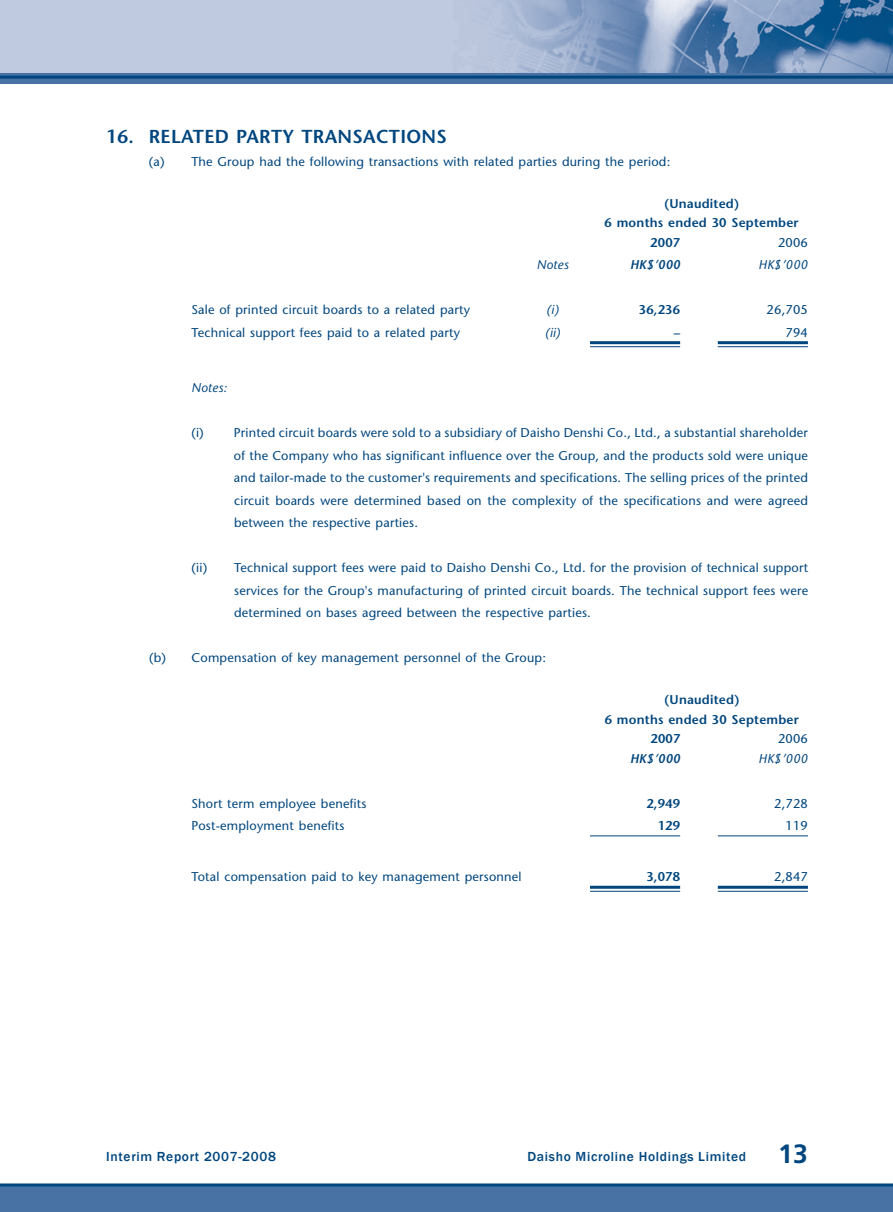
<style>
.page{position:relative;width:893px;height:1212px;background:#fff}
.page>*{position:absolute;margin:0;border:0;box-sizing:border-box;transform-origin:0 0}
.t1{font:600 18.75px "Stone Sans Std";letter-spacing:.015em;color:#00467e}
.t2{font:500 13.5px "Franklin Gothic";letter-spacing:.05em;color:#00467e}
.t3{font:500 12.75px/22.5px "Stone Sans Std";letter-spacing:.015em;color:#00467e;text-align:justify}
.t4{font:600 12.75px "Stone Sans Std";letter-spacing:.015em;color:#00467e}
.t5{font:italic 500 12.75px "Stone Sans Std";letter-spacing:.015em;color:#00467e}
.t6{font:italic 600 12.75px "Stone Sans Std";letter-spacing:.015em;color:#00467e}
.s1{font-family:"Frutiger LT Std";font-weight:700;font-size:26.4px}
</style>
<div class="page">
<div style="left:0;top:1186px;width:893px;height:26px;background:#4872a3"></div>
<svg style="left:0;top:0;width:893px;height:84px;background:#95abca"></svg>
<hr style="left:0;top:76px;width:893px;height:3px;background:#00467e">
<hr style="left:0;top:1183px;width:893px;height:3px;background:#00467e">
<hr style="left:590px;top:341px;width:90px;height:3px;background:#00467e">
<hr style="left:590px;top:346px;width:90px;height:1px;background:#00467e">
<hr style="left:718px;top:341px;width:90px;height:3px;background:#00467e">
<hr style="left:718px;top:346px;width:90px;height:1px;background:#00467e">
<hr style="left:590px;top:835px;width:90px;height:1px;background:#00467e">
<hr style="left:718px;top:835px;width:90px;height:1px;background:#00467e">
<hr style="left:590px;top:886px;width:90px;height:3px;background:#00467e">
<hr style="left:590px;top:891px;width:90px;height:1px;background:#00467e">
<hr style="left:718px;top:886px;width:90px;height:3px;background:#00467e">
<hr style="left:718px;top:891px;width:90px;height:1px;background:#00467e">
<h1 class="t1" style="left:106px;top:125px;width:342px">16. RELATED PARTY TRANSACTIONS</h1>
<p class="t3" style="left:149px;top:150px;width:523px">(a) The Group had the following transactions with related parties during the period:</p>
<p class="t4" style="left:664px;top:196px;width:77px">(Unaudited)</p>
<p class="t4" style="left:605px;top:215px;width:196px">6 months ended 30 September</p>
<p class="t4" style="left:650px;top:235px;width:31px">2007</p>
<p class="t3" style="left:778px;top:231px;width:31px">2006</p>
<p class="t5" style="left:537px;top:257px;width:34px">Notes</p>
<p class="t6" style="left:630px;top:257px;width:52px">HK$’000</p>
<p class="t5" style="left:758px;top:257px;width:51px">HK$’000</p>
<p class="t3" style="left:191px;top:298px;width:280px">Sale of printed circuit boards to a related party</p>
<p class="t5" style="left:547px;top:302px;width:14px">(i)</p>
<p class="t4" style="left:639px;top:302px;width:43px">36,236</p>
<p class="t3" style="left:767px;top:298px;width:43px">26,705</p>
<p class="t3" style="left:191px;top:321px;width:270px">Technical support fees paid to a related party</p>
<p class="t5" style="left:545px;top:325px;width:17px">(ii)</p>
<p class="t4" style="left:674px;top:325px;width:8px">–</p>
<p class="t3" style="left:785px;top:321px;width:24px">794</p>
<p class="t5" style="left:191px;top:380px;width:37px">Notes:</p>
<p class="t3" style="left:234px;top:421px;width:576px;text-indent:-43px">(i) Printed circuit boards were sold to a subsidiary of Daisho Denshi Co., Ltd., a substantial shareholder of the Company who has significant influence over the Group, and the products sold were unique and tailor-made to the customer's requirements and specifications. The selling prices of the printed circuit boards were determined based on the complexity of the specifications and were agreed between the respective parties.</p>
<p class="t3" style="left:192px;top:556px;width:17px">(ii)</p>
<p class="t3" style="left:234px;top:556px;width:576px">Technical support fees were paid to Daisho Denshi Co., Ltd. for the provision of technical support services for the Group's manufacturing of printed circuit boards. The technical support fees were determined on bases agreed between the respective parties.</p>
<p class="t3" style="left:149px;top:646px;width:399px">(b) Compensation of key management personnel of the Group:</p>
<p class="t4" style="left:664px;top:692px;width:77px">(Unaudited)</p>
<p class="t4" style="left:605px;top:712px;width:196px">6 months ended 30 September</p>
<p class="t4" style="left:650px;top:731px;width:31px">2007</p>
<p class="t3" style="left:778px;top:727px;width:31px">2006</p>
<p class="t6" style="left:630px;top:751px;width:52px">HK$’000</p>
<p class="t5" style="left:758px;top:751px;width:51px">HK$’000</p>
<p class="t3" style="left:191px;top:792px;width:177px">Short term employee benefits</p>
<p class="t4" style="left:646px;top:796px;width:35px">2,949</p>
<p class="t3" style="left:774px;top:792px;width:35px">2,728</p>
<p class="t3" style="left:191px;top:814px;width:154px">Post-employment benefits</p>
<p class="t4" style="left:658px;top:818px;width:24px">129</p>
<p class="t3" style="left:785px;top:814px;width:24px">119</p>
<p class="t3" style="left:191px;top:865px;width:332px">Total compensation paid to key management personnel</p>
<p class="t4" style="left:646px;top:869px;width:35px">3,078</p>
<p class="t3" style="left:774px;top:865px;width:35px">2,847</p>
<p class="t2" style="left:106px;top:1147px;width:171px">Interim Report 2007-2008</p>
<p class="t2" style="left:527px;top:1147px;width:265px">Daisho Microline Holdings Limited <span class="s1">13</span></p>
</div>
